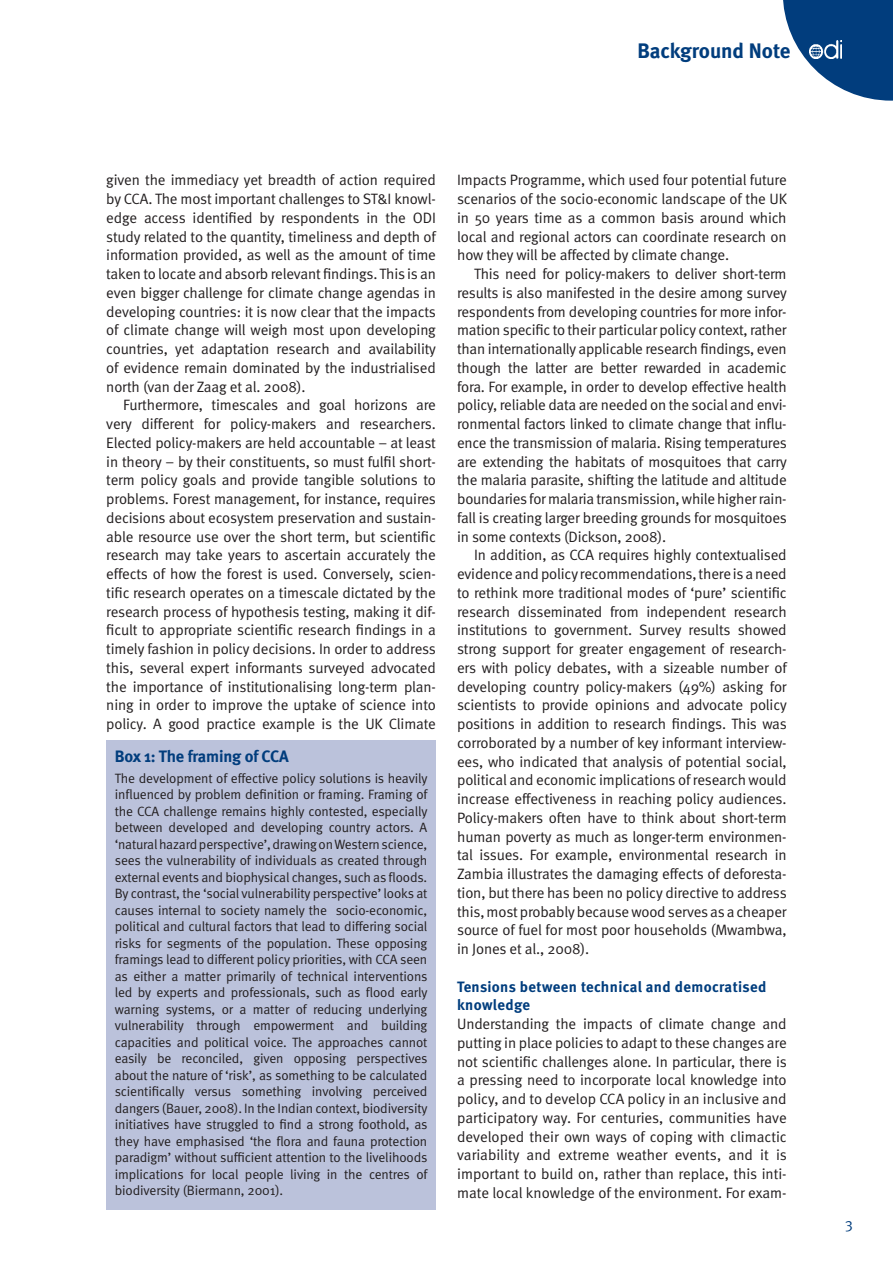
<style>
.page{position:relative;width:893px;height:1263px;background:#fff}
.page>*{position:absolute;margin:0;border:0;box-sizing:border-box;transform-origin:0 0}
.c4_Strapline_right{font:700 21px "Meta";letter-spacing:-.005em;color:#013d7d}
.b3_Box_head{font:700 16.5px "Meta";letter-spacing:-.01em;color:#013d7d}
._1_Body_text{font:15px/18.8px "Meta Normal";letter-spacing:-.015em;color:#231f20;text-align:justify}
._2_Body_no_indent{font:15px/18.8px "Meta Normal";letter-spacing:-.01em;color:#231f20;text-align:justify}
._5_Small_subhead{font:700 15px/18.8px "Meta";letter-spacing:.025em;color:#013d7d}
.t1{font:15px "Meta Normal Expert";color:#013d7d}
.b2_Box_text_no_inden{font:13.5px/16.5px "Meta Normal";letter-spacing:-.01em;color:#231f20;text-align:justify}
</style>
<div class="page">
<svg style="left:783px;top:0;width:110px;height:101px"></svg>
<svg style="left:809px;top:40px;width:33px;height:1px"></svg>
<img style="left:809px;top:41px;width:33px;height:18px">
<div style="left:106px;top:740px;width:330px;height:470px;background:#bbc2db"></div>
<p class="c4_Strapline_right" style="left:637px;top:38px;width:154px">Background Note</p>
<p class="_2_Body_no_indent" style="left:106px;top:170px;width:331px">given the immediacy yet breadth of action required by CCA. The most important challenges to ST&amp;I knowl&shy;edge access identified by respondents in the ODI study related to the quantity, timeliness and depth of information provided, as well as the amount of time taken to locate and absorb relevant findings. This is an even bigger challenge for climate change agendas in developing countries: it is now clear that the impacts of climate change will weigh most upon developing countries, yet adaptation research and availability of evidence remain dominated by the industrialised north (van der Zaag et al. 2008).</p>
<p class="_1_Body_text" style="left:106px;top:395px;width:331px;text-indent:17px">Furthermore, timescales and goal horizons are very different for policy-makers and researchers.<br>Elected policy-makers are held accountable – at least in theory – by their constituents, so must fulfil short&shy;term policy goals and provide tangible solutions to problems. Forest management, for instance, requires decisions about ecosystem preservation and sustain&shy;able resource use over the short term, but scientific research may take years to ascertain accurately the effects of how the forest is used. Conversely, scien&shy;tific research operates on a timescale dictated by the research process of hypothesis testing, making it dif&shy;ficult to appropriate scientific research findings in a timely fashion in policy decisions. In order to address this, several expert informants surveyed advocated the importance of institutionalising long-term plan&shy;ning in order to improve the uptake of science into policy. A good practice example is the UK Climate</p>
<p class="b3_Box_head" style="left:115px;top:745px;width:176px">Box 1: The framing of CCA</p>
<p class="b2_Box_text_no_inden" style="left:115px;top:769px;width:314px">The development of effective policy solutions is heavily influenced by problem definition or framing. Framing of the CCA challenge remains highly contested, especially between developed and developing country actors. A ‘natural hazard perspective’, drawing on Western science, sees the vulnerability of individuals as created through external events and biophysical changes, such as floods.<br>By contrast, the ‘social vulnerability perspective’ looks at causes internal to society namely the socio-economic, political and cultural factors that lead to differing social risks for segments of the population. These opposing framings lead to different policy priorities, with CCA seen as either a matter primarily of technical interventions led by experts and professionals, such as flood early warning systems, or a matter of reducing underlying vulnerability through empowerment and building capacities and political voice. The approaches cannot easily be reconciled, given opposing perspectives about the nature of ‘risk’, as something to be calculated scientifically versus something involving perceived dangers (Bauer, 2008). In the Indian context, biodiversity initiatives have struggled to find a strong foothold, as they have emphasised ‘the flora and fauna protection paradigm’ without sufficient attention to the livelihoods implications for local people living in the centres of biodiversity (Biermann, 2001).</p>
<p class="_1_Body_text" style="left:457px;top:170px;width:331px">Impacts Programme, which used four potential future scenarios of the socio-economic landscape of the UK in 50 years time as a common basis around which local and regional actors can coordinate research on how they will be affected by climate change.</p>
<p class="_1_Body_text" style="left:457px;top:264px;width:331px;text-indent:17px">This need for policy-makers to deliver short-term results is also manifested in the desire among survey respondents from developing countries for more infor&shy;mation specific to their particular policy context, rather than internationally applicable research findings, even though the latter are better rewarded in academic fora. For example, in order to develop effective health policy, reliable data are needed on the social and envi&shy;ronmental factors linked to climate change that influ&shy;ence the transmission of malaria. Rising temperatures are extending the habitats of mosquitoes that carry the malaria parasite, shifting the latitude and altitude boundaries for malaria transmission, while higher rain&shy;fall is creating larger breeding grounds for mosquitoes in some contexts (Dickson, 2008).</p>
<p class="_1_Body_text" style="left:457px;top:545px;width:331px;text-indent:17px">In addition, as CCA requires highly contextualised evidence and policy recommendations, there is a need to rethink more traditional modes of ‘pure’ scientific research disseminated from independent research institutions to government. Survey results showed strong support for greater engagement of research&shy;ers with policy debates, with a sizeable number of developing country policy-makers (49%) asking for scientists to provide opinions and advocate policy positions in addition to research findings. This was corroborated by a number of key informant interview&shy;ees, who indicated that analysis of potential social, political and economic implications of research would increase effectiveness in reaching policy audiences.<br>Policy-makers often have to think about short-term human poverty as much as longer-term environmen&shy;tal issues. For example, environmental research in Zambia illustrates the damaging effects of deforesta&shy;tion, but there has been no policy directive to address this, most probably because wood serves as a cheaper source of fuel for most poor households (Mwambwa, in Jones et al., 2008).</p>
<p class="_5_Small_subhead" style="left:457px;top:977px;width:311px">Tensions between technical and democratised knowledge</p>
<p class="_2_Body_no_indent" style="left:457px;top:1014px;width:331px">Understanding the impacts of climate change and putting in place policies to adapt to these changes are not scientific challenges alone. In particular, there is a pressing need to incorporate local knowledge into policy, and to develop CCA policy in an inclusive and participatory way. For centuries, communities have developed their own ways of coping with climactic variability and extreme weather events, and it is important to build on, rather than replace, this inti&shy;mate local knowledge of the environment. For exam-</p>
<p class="t1" style="left:845px;top:1218px;width:9px">3</p>
</div>
